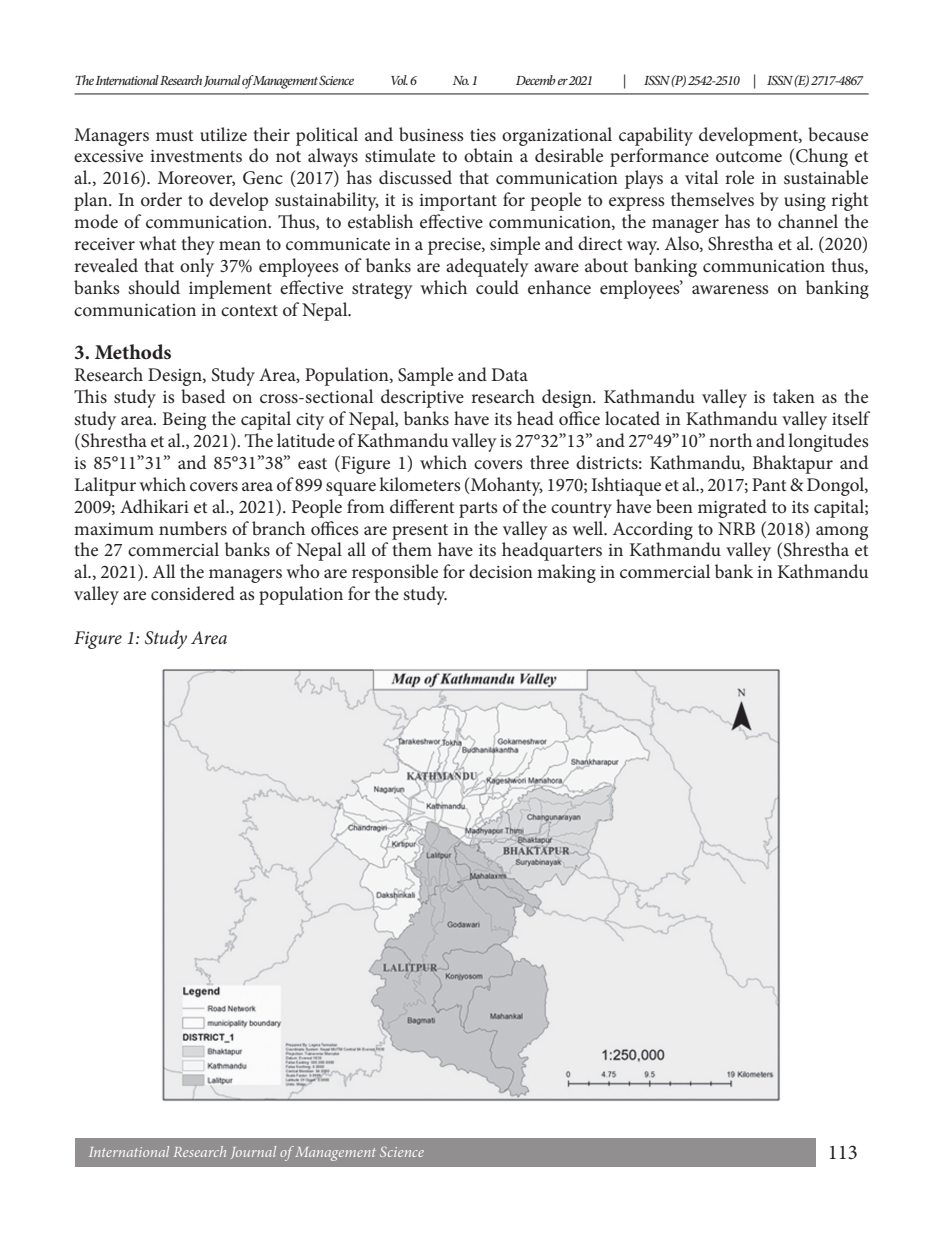
<style>
.page{position:relative;width:943px;height:1241px;background:#fff}
.page>*{position:absolute;margin:0;border:0;box-sizing:border-box;transform-origin:0 0}
.t1{font:700 21px "Minion Pro";color:#231f20}
.t2{font:21px "Minion Pro";color:#231f20}
.t3{font:19.25px/21.9px "Minion Pro";color:#231f20;text-align:justify}
.t4{font:italic 19.25px "Minion Pro";letter-spacing:-.01em;color:#231f20}
.t5{font:italic 15.75px "Minion Pro";letter-spacing:-.005em;color:#fff}
.t6{font:italic 500 14px "Minion Pro";letter-spacing:-.065em;color:#231f20}
</style>
<div class="page">
<hr style="left:75px;top:93px;width:793px;height:1px;background:#231f20">
<div style="left:75px;top:1138px;width:792px;height:28px;background:#918f8f"></div>
<div style="left:816px;top:1138px;width:52px;height:28px;background:#fff"></div>
<img style="left:162px;top:669px;width:618px;height:432px">
<p class="t6" style="left:75px;top:70px;width:281px">The International Research Journal of Management Science</p>
<p class="t6" style="left:390px;top:70px;width:29px">Vol. 6</p>
<p class="t6" style="left:453px;top:70px;width:27px">No. 1</p>
<p class="t6" style="left:516px;top:70px;width:79px">Decemb er 2021</p>
<p class="t6" style="left:622px;top:70px;width:5px">|</p>
<p class="t6" style="left:644px;top:70px;width:220px">ISSN (P) 2542-2510 | ISSN (E) 2717-4867</p>
<p class="t3" style="left:74px;top:123px;width:795px">Managers must utilize their political and business ties organizational capability development, because excessive investments do not always stimulate to obtain a desirable performance outcome (Chung et al., 2016). Moreover, Genc (2017) has discussed that communication plays a vital role in sustainable plan. In order to develop sustainability, it is important for people to express themselves by using right mode of communication. Thus, to establish effective communication, the manager has to channel the receiver what they mean to communicate in a precise, simple and direct way. Also, Shrestha et al. (2020) revealed that only 37% employees of banks are adequately aware about banking communication thus, banks should implement effective strategy which could enhance employees’ awareness on banking communication in context of Nepal.</p>
<p class="t1" style="left:74px;top:338px;width:99px">3. Methods</p>
<p class="t3" style="left:74px;top:364px;width:455px">Research Design, Study Area, Population, Sample and Data</p>
<p class="t3" style="left:74px;top:386px;width:796px">This study is based on cross-sectional descriptive research design. Kathmandu valley is taken as the study area. Being the capital city of Nepal, banks have its head office located in Kathmandu valley itself (Shrestha et al., 2021). The latitude of Kathmandu valley is 27°32”13” and 27°49”10” north and longitudes is 85°11”31” and 85°31”38” east (Figure 1) which covers three districts: Kathmandu, Bhaktapur and Lalitpur which covers area of 899 square kilometers (Mohanty, 1970; Ishtiaque et al., 2017; Pant &amp; Dongol, 2009; Adhikari et al., 2021). People from different parts of the country have been migrated to its capital; maximum numbers of branch offices are present in the valley as well. According to NRB (2018) among the 27 commercial banks of Nepal all of them have its headquarters in Kathmandu valley (Shrestha et al., 2021). All the managers who are responsible for decision making in commercial bank in Kathmandu valley are considered as population for the study.</p>
<p class="t4" style="left:74px;top:624px;width:155px">Figure 1: Study Area</p>
<p class="t5" style="left:88px;top:1141px;width:337px">International Research Journal of Management Science</p>
<p class="t2" style="left:827px;top:1138px;width:32px">113</p>
<p class="t2" style="left:837px;top:1138px;width:12px">7</p>
</div>
